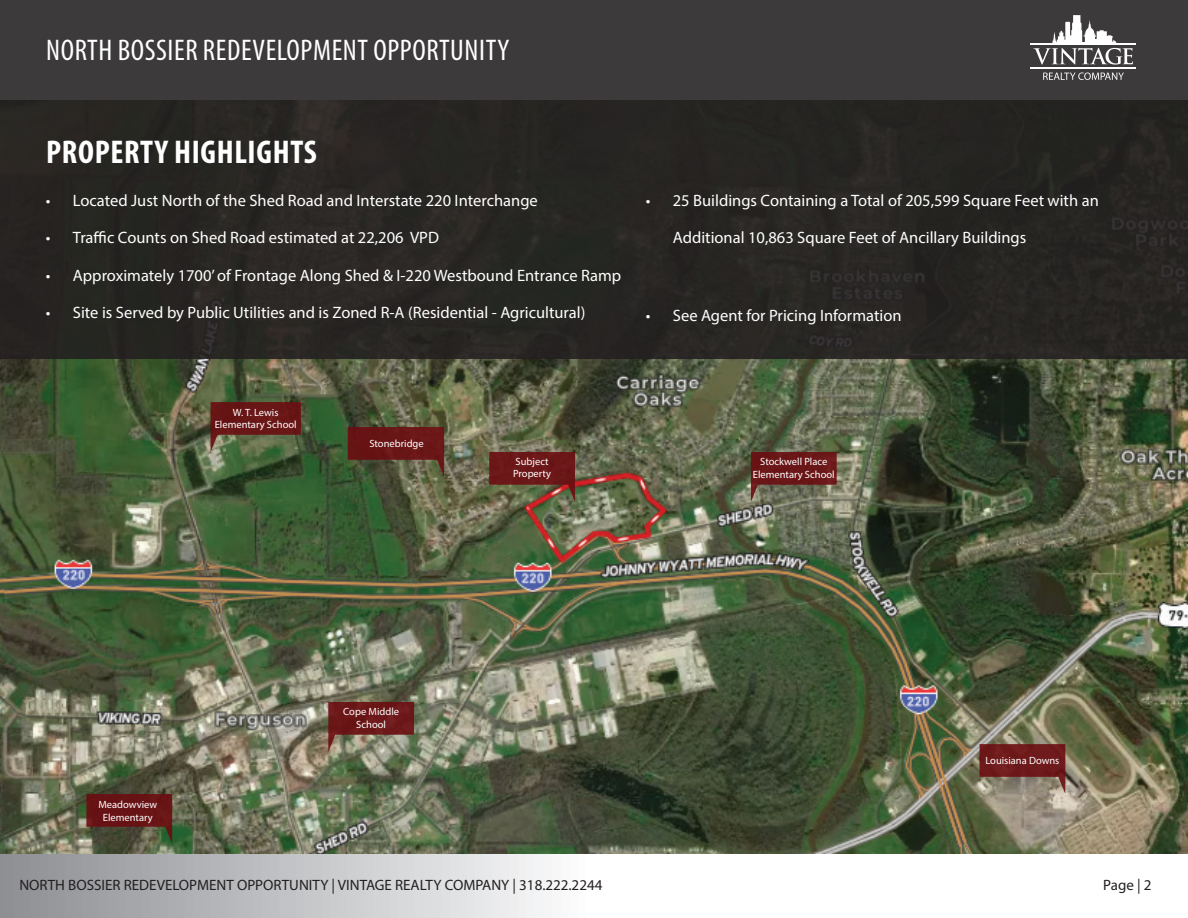
<style>
.page{position:relative;width:1188px;height:918px;background:#fff}
.page>*{position:absolute;margin:0;border:0;box-sizing:border-box;transform-origin:0 0}
.t1{font:700 condensed 33px "Myriad Pro";letter-spacing:.02em;color:#fff}
.t2{font:condensed 30px "Myriad Pro";letter-spacing:.02em;color:#fff}
.t3{font:16.5px "Myriad Pro";color:#fff}
.t4{font:15px "Myriad Pro";color:#231f20}
.t5{font:10.5px/12.6px "Myriad Pro";color:#fff;text-align:center}
</style>
<div class="page">
<svg style="left:0;top:853px;width:1188px;height:65px"></svg>
<img style="left:0;top:359px;width:1188px;height:494px">
<svg style="left:0;top:0;width:1188px;height:359px;background:#2d2b29"></svg>
<hr style="left:1030px;top:67px;width:106px;height:1px;background:#fff">
<hr style="left:1030px;top:43px;width:106px;height:1px;background:#fff">
<svg style="left:1033px;top:15px;width:100px;height:50px"></svg>
<svg style="left:1043px;top:72px;width:81px;height:8px"></svg>
<svg style="left:211px;top:402px;width:90px;height:50px;background:#663529"></svg>
<svg style="left:348px;top:427px;width:96px;height:50px;background:#622c24"></svg>
<svg style="left:489px;top:452px;width:86px;height:50px;background:#6d3128"></svg>
<svg style="left:328px;top:702px;width:86px;height:50px;background:#78413a"></svg>
<svg style="left:86px;top:794px;width:86px;height:50px;background:#5f2922"></svg>
<svg style="left:751px;top:452px;width:86px;height:50px;background:#6d3630"></svg>
<svg style="left:980px;top:744px;width:85px;height:50px;background:#7a3f3a"></svg>
<h2 class="t2" style="left:46px;top:32px;width:465px">NORTH BOSSIER REDEVELOPMENT OPPORTUNITY</h2>
<h1 class="t1" style="left:46px;top:131px;width:272px">PROPERTY HIGHLIGHTS</h1>
<p class="t3" style="left:46px;top:190px;width:493px">• Located Just North of the Shed Road and Interstate 220 Interchange</p>
<p class="t3" style="left:46px;top:227px;width:395px">• Traffic Counts on Shed Road estimated at 22,206 VPD</p>
<p class="t3" style="left:46px;top:265px;width:577px">• Approximately 1700’ of Frontage Along Shed &amp; I-220 Westbound Entrance Ramp</p>
<p class="t3" style="left:46px;top:303px;width:541px">• Site is Served by Public Utilities and is Zoned R-A (Residential - Agricultural)</p>
<p class="t3" style="left:646px;top:190px;width:455px">• 25 Buildings Containing a Total of 205,599 Square Feet with an</p>
<p class="t3" style="left:673px;top:228px;width:355px">Additional 10,863 Square Feet of Ancillary Buildings</p>
<p class="t3" style="left:646px;top:306px;width:257px">• See Agent for Pricing Information</p>
<p class="t5" style="left:215px;top:406px;width:83px">W. T. Lewis<br>Elementary School</p>
<p class="t5" style="left:369px;top:437px;width:56px">Stonebridge</p>
<p class="t5" style="left:513px;top:455px;width:39px;text-align:left">Subject<br>Property</p>
<p class="t5" style="left:753px;top:455px;width:83px">Stockwell Place<br>Elementary School</p>
<p class="t5" style="left:98px;top:798px;width:60px">Meadowview<br>Elementary</p>
<p class="t5" style="left:343px;top:705px;width:57px">Cope Middle<br>School</p>
<p class="t5" style="left:985px;top:754px;width:76px">Louisiana Downs</p>
<p class="t4" style="left:19px;top:875px;width:584px">NORTH BOSSIER REDEVELOPMENT OPPORTUNITY | VINTAGE REALTY COMPANY | 318.222.2244</p>
<p class="t4" style="left:1103px;top:875px;width:50px">Page | 2</p>
</div>
